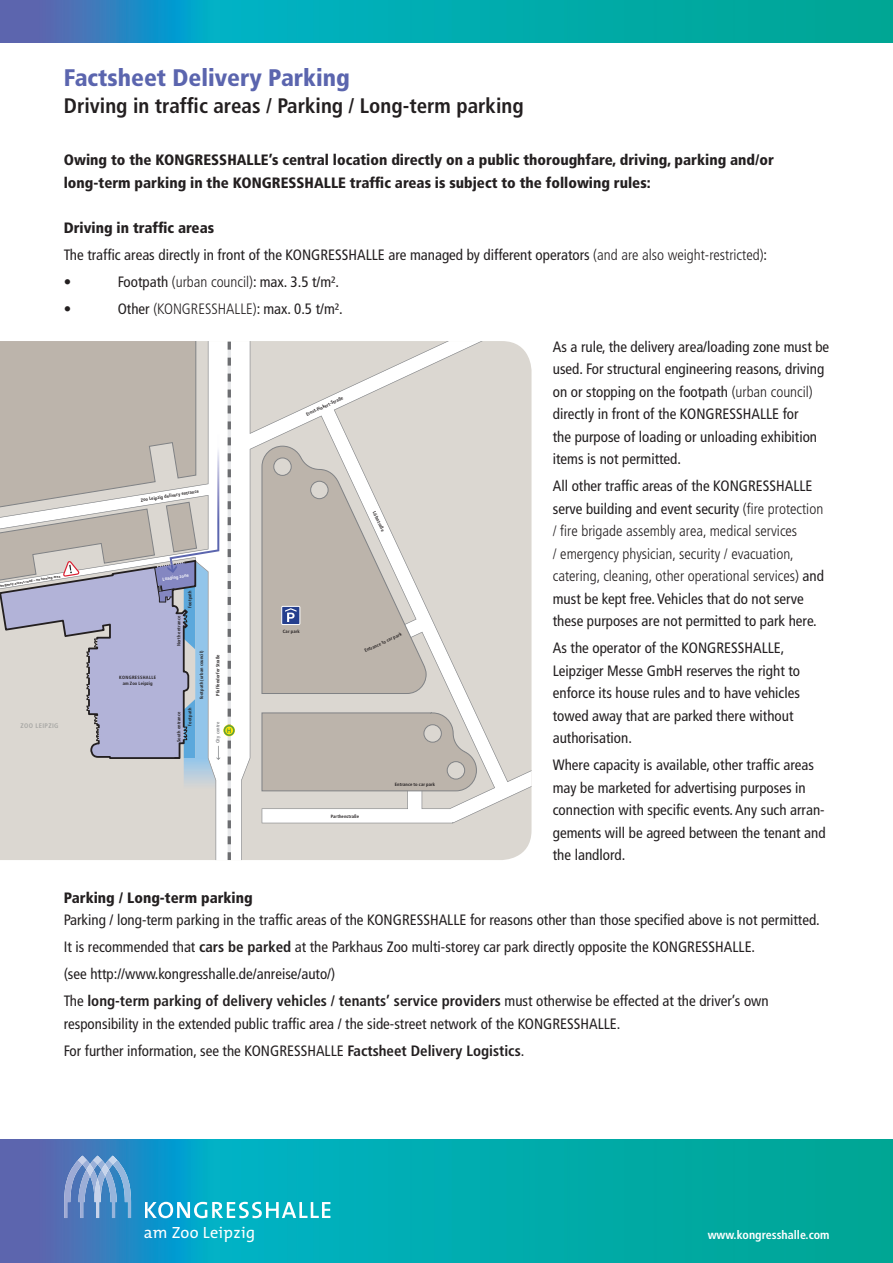
<style>
.page{position:relative;width:893px;height:1263px;background:#fff}
.page>*{position:absolute;margin:0;border:0;box-sizing:border-box;transform-origin:0 0}
.t1{font:900 condensed 24px "Frutiger";color:#5b65ae}
.t2{font:700 condensed 21px "Frutiger";color:#231f20}
.t3{font:16.35px "The Mix";letter-spacing:.02em;color:#fff}
.t4{font:condensed 15px/22.5px "Frutiger";color:#231f20}
.t5{font:900 condensed 15px/22.5px "Frutiger";color:#231f20}
.t6{font:700 condensed 12px "Frutiger";color:#fff}
.t7{font:700 condensed 6.6px "Frutiger";letter-spacing:.05em;color:#a8a8a5}
.t8{font:700 6.45px "Helvetica";color:#5a9d44}
.t9{font:700 condensed 4.65px "Frutiger";letter-spacing:.015em;color:#231f20}
.t10{font:700 condensed 4.65px/6px "Frutiger";letter-spacing:.055em;color:#231f20;text-align:center}
.t11{font:700 condensed 4.65px "Frutiger";color:#fff}
.t12{font:700 condensed 4.65px "Frutiger";letter-spacing:.015em;color:#808285}
.t13{font:700 condensed 3.6px "Frutiger";color:#231f20}
.s1{font-weight:900}
.s2{font-weight:300}
.s3{font-weight:700}
</style>
<div class="page">
<img style="left:0;top:1140px;width:893px;height:123px">
<img style="left:0;top:0;width:893px;height:42px">
<svg style="left:0;top:42px;width:893px;height:1px"></svg>
<img style="left:64px;top:1160px;width:14px;height:58px">
<img style="left:78px;top:1203px;width:16px;height:15px">
<img style="left:105px;top:1203px;width:8px;height:15px">
<img style="left:113px;top:1160px;width:18px;height:58px">
<img style="left:94px;top:1203px;width:7px;height:15px">
<svg style="left:78px;top:1155px;width:39px;height:48px;background:#7fa3d1"></svg>
<svg style="left:145px;top:1202px;width:185px;height:16px"></svg>
<svg style="left:0;top:341px;width:531px;height:519px;fill:#dbd7d1"></svg>
<svg style="left:228px;top:341px;width:3px;height:519px;background:#a9aaac"></svg>
<svg style="left:261px;top:446px;width:166px;height:248px;background:#c6c0b9"></svg>
<div style="left:224px;top:726px;width:10px;height:9px;background:#ffe601;border-radius:50%"></div>
<div style="left:224px;top:725px;width:11px;height:11px;border:2px solid #5a9d44;border-radius:50%"></div>
<svg style="left:0;top:341px;width:220px;height:450px;background:#c1bfc4"></svg>
<svg style="left:261px;top:712px;width:216px;height:79px;background:#bdb5ad"></svg>
<h1 class="t1" style="left:64px;top:63px;width:288px">Factsheet Delivery Parking</h1>
<h2 class="t2" style="left:64px;top:93px;width:461px">Driving in traffic areas / Parking / Long-term parking</h2>
<p class="t5" style="left:64px;top:149px;width:712px">Owing to the KONGRESSHALLE’s central location directly on a public thoroughfare, driving, parking and/or long-term parking in the KONGRESSHALLE traffic areas is subject to the following rules:</p>
<p class="t4" style="left:64px;top:214px;width:705px;line-height:27px"><span class="s1">Driving in traffic areas<br></span>The traffic areas directly in front of the KONGRESSHALLE are managed by different operators <span class="s2">(and are also weight-restricted)</span>: •</p>
<p class="t4" style="left:118px;top:271px;width:223px">Footpath <span class="s2">(urban council)</span>: max. 3.5 t/m².</p>
<p class="t4" style="left:64px;top:298px;width:9px">•</p>
<p class="t4" style="left:118px;top:298px;width:227px">Other <span class="s2">(KONGRESSHALLE)</span>: max. 0.5 t/m².</p>
<p class="t13" style="left:1px;top:583px;width:61px;rotate:-9deg">ergency access road – no turning area</p>
<p class="t7" style="left:21px;top:722px;width:39px">ZOO LEIPZIG</p>
<p class="t9" style="left:140px;top:497px;width:60px;rotate:-9deg">Zoo Leipzig delivery entrance</p>
<p class="t11" style="left:162px;top:576px;width:28px;rotate:-9deg">Loading zone</p>
<p class="t9" style="left:187px;top:608px;width:19px;rotate:-90deg">footpath</p>
<p class="t10" style="left:119px;top:674px;width:38px">KONGRESSHALLE am Zoo Leipzig</p>
<p class="t9" style="left:176px;top:646px;width:32px;rotate:-90deg">North entrance</p>
<p class="t9" style="left:199px;top:699px;width:50px;rotate:-90deg">footpath (urban council)</p>
<p class="t9" style="left:187px;top:725px;width:19px;rotate:-90deg">footpath</p>
<p class="t9" style="left:176px;top:742px;width:32px;rotate:-90deg">South entrance</p>
<p class="t9" style="left:215px;top:696px;width:43px;rotate:-90deg">Pfaffendorfer Straße</p>
<p class="t12" style="left:215px;top:743px;width:23px;rotate:-90deg">City centre</p>
<p class="t8" style="left:227px;top:725px;width:6px">H</p>
<p class="t9" style="left:305px;top:412px;width:42px;rotate:-25deg">Ernst-Pinkert-Straße</p>
<p class="t9" style="left:377px;top:510px;width:23px;rotate:65deg">Löhrstraße</p>
<p class="t9" style="left:283px;top:628px;width:18px">Car park</p>
<p class="t9" style="left:364px;top:648px;width:42px;rotate:-25deg">Entrance to car park</p>
<p class="t9" style="left:395px;top:781px;width:42px">Entrance to car park</p>
<p class="t9" style="left:331px;top:813px;width:30px">Parthenstraße</p>
<p class="t4" style="left:553px;top:335px;width:278px">As a rule, the delivery area/loading zone must be used. For structural engineering reasons, driving on or stopping on the footpath <span class="s2">(urban council) </span>directly in front of the KONGRESSHALLE for<br>the purpose of loading or unloading exhibition items is not permitted.</p>
<p class="t4" style="left:553px;top:475px;width:273px">All other traffic areas of the KONGRESSHALLE serve building and event security <span class="s2">(fire protection / fire brigade assembly area, medical services<br>/ emergency physician, security / evacuation, catering, cleaning, other operational services)</span> and must be kept free. Vehicles that do not serve these purposes are not permitted to park here.</p>
<p class="t4" style="left:553px;top:637px;width:249px">As the operator of the KONGRESSHALLE, Leipziger Messe GmbH reserves the right to enforce its house rules and to have vehicles towed away that are parked there without authorisation.</p>
<p class="t4" style="left:553px;top:754px;width:274px">Where capacity is available, other traffic areas may be marketed for advertising purposes in connection with specific events. Any such arran&shy;gements will be agreed between the tenant and the landlord.</p>
<p class="t5" style="left:64px;top:886px;width:190px">Parking / Long-term parking</p>
<p class="t4" style="left:64px;top:907px;width:758px;line-height:27px">Parking / long-term parking in the traffic areas of the KONGRESSHALLE for reasons other than those specified above is not permitted.<br>It is recommended that <span class="s3">cars be parked</span> at the Parkhaus Zoo multi-storey car park directly opposite the KONGRESSHALLE.<br>(see http://www.kongresshalle.de/anreise/auto/)<br>The <span class="s3">long-term parking of delivery vehicles / tenants’ service providers</span> must otherwise be effected at the driver’s own</p>
<p class="t4" style="left:64px;top:1010px;width:558px;line-height:27px">responsibility in the extended public traffic area / the side-street network of the KONGRESSHALLE.<br>For further information, see the KONGRESSHALLE <span class="s3">Factsheet Delivery Logistics</span>.</p>
<p class="t3" style="left:144px;top:1219px;width:113px">am Zoo Leipzig</p>
<p class="t6" style="left:708px;top:1228px;width:123px">www.kongresshalle.com</p>
</div>
